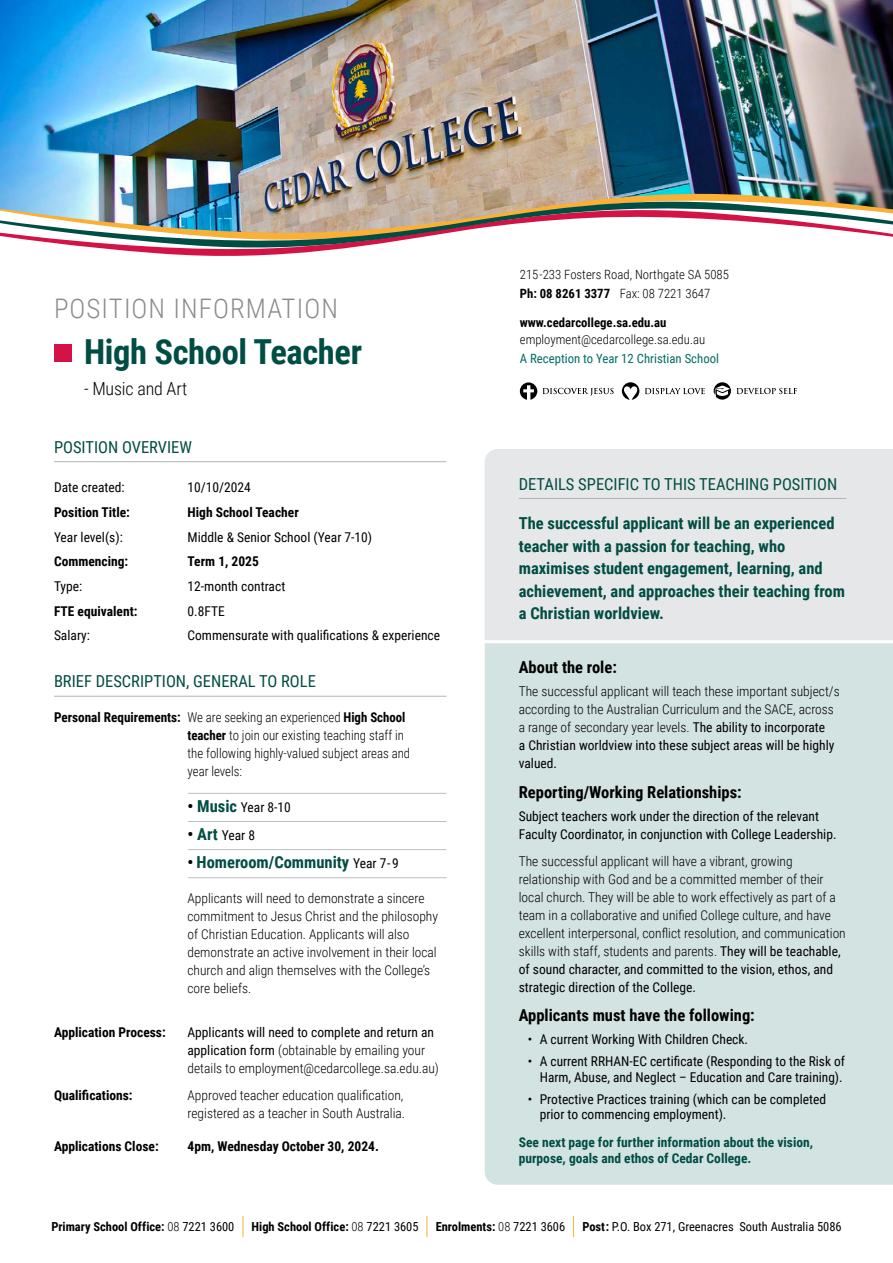
<style>
.page{position:relative;width:893px;height:1263px;background:#fff}
.page>*{position:absolute;margin:0;border:0;box-sizing:border-box;transform-origin:0 0}
.t1{font:700 34.5px "Roboto Condensed";letter-spacing:-.01em;color:#004d43}
.t2{font:300 27px "Roboto Condensed";letter-spacing:.04em;color:#8a8c8e}
.t3{font:300 18px "Roboto Condensed";letter-spacing:-.01em;color:#000}
.t4{font:700 16.5px/22.5px "Roboto Condensed";color:#004d43}
.t5{font:16.5px "Roboto Condensed";color:#004d43}
.t6{font:700 16.5px "Roboto Condensed";color:#000}
.t7{font:300 13.5px/18px "Roboto Condensed";color:#000}
.t8{font:13.5px/15.8px "Roboto Condensed";color:#000}
.t9{font:700 13.5px "Roboto Condensed";color:#000}
.t10{font:300 13.5px/18px "Roboto Condensed";color:#000;scale:.95 1}
.t11{font:700 13.5px/16.2px "Roboto Condensed";color:#004d43}
.t12{font:300 12.75px/18.9px "Roboto Condensed";color:#000}
.t13{font:12.75px "Roboto Condensed";color:#006c65}
.t14{font:700 12.75px "Roboto Condensed";color:#000}
.t15{font:700 12.45px "Roboto Condensed";color:#000}
.t16{font:12.45px "Roboto Condensed";color:#000}
.s1{font-weight:700}
.s2{font-weight:700;font-size:16.5px}
.s3{font-weight:700;font-size:16.5px;color:#004d43}
.s4{color:#000}
.s5{font-weight:400;font-size:13.5px;color:#000}
.s6{font-weight:400}
.s7{font-weight:300}
</style>
<div class="page">
<img style="left:0;top:0;width:893px;height:178px">
<img style="left:0;top:178px;width:893px;height:8px">
<img style="left:0;top:186px;width:893px;height:70px">
<hr style="left:54px;top:461px;width:392px;height:1px;background:#b1b4b6">
<hr style="left:54px;top:696px;width:392px;height:1px;background:#b1b4b6">
<svg style="left:243px;top:1216px;width:1px;height:21px"></svg>
<svg style="left:427px;top:1216px;width:1px;height:21px"></svg>
<svg style="left:573px;top:1216px;width:1px;height:21px"></svg>
<div style="left:54px;top:344px;width:17px;height:18px;background:#d31245"></div>
<svg style="left:622px;top:382px;width:17px;height:18px"></svg>
<svg style="left:520px;top:382px;width:94px;height:18px"></svg>
<svg style="left:645px;top:388px;width:60px;height:6px"></svg>
<svg style="left:714px;top:382px;width:83px;height:18px"></svg>
<div style="left:485px;top:643px;width:408px;height:542px;background:#d3e3e1"></div>
<div style="left:485px;top:449px;width:408px;height:193px;background:#e6e7e8"></div>
<hr style="left:519px;top:498px;width:327px;height:1px;background:#b1b4b6">
<hr style="left:480px;top:640px;width:413px;height:3px;background:#fff">
<hr style="left:188px;top:849px;width:258px;height:1px;background:#bcbec0">
<hr style="left:188px;top:877px;width:258px;height:1px;background:#bcbec0">
<hr style="left:188px;top:821px;width:258px;height:1px;background:#bcbec0">
<hr style="left:188px;top:793px;width:258px;height:1px;background:#bcbec0">
<h2 class="t2" style="left:54px;top:290px;width:285px">POSITION INFORMATION</h2>
<h1 class="t1" style="left:84px;top:328px;width:280px">High School Teacher</h1>
<h3 class="t3" style="left:84px;top:376px;width:105px">- Music and Art</h3>
<p class="t5" style="left:54px;top:435px;width:140px">POSITION OVERVIEW</p>
<p class="t8" style="left:54px;top:479px;width:72px">Date created:</p>
<p class="t8" style="left:188px;top:479px;width:65px">10/10/2024</p>
<p class="t9" style="left:54px;top:503px;width:77px">Position Title:</p>
<p class="t9" style="left:188px;top:503px;width:113px">High School Teacher</p>
<p class="t8" style="left:54px;top:528px;width:70px">Year level(s):</p>
<p class="t8" style="left:188px;top:528px;width:186px">Middle &amp; Senior School (Year 7-10)</p>
<p class="t9" style="left:54px;top:552px;width:76px">Commencing:</p>
<p class="t9" style="left:188px;top:552px;width:73px">Term 1, 2025</p>
<p class="t8" style="left:54px;top:578px;width:30px">Type:</p>
<p class="t8" style="left:188px;top:578px;width:99px">12-month contract</p>
<p class="t9" style="left:54px;top:601px;width:85px">FTE equivalent:</p>
<p class="t8" style="left:188px;top:602px;width:39px">0.8FTE</p>
<p class="t8" style="left:54px;top:627px;width:38px">Salary:</p>
<p class="t8" style="left:188px;top:627px;width:254px">Commensurate with qualifications &amp; experience</p>
<p class="t5" style="left:54px;top:670px;width:263px">BRIEF DESCRIPTION, GENERAL TO ROLE</p>
<p class="t10" style="left:188px;top:708px;width:236px;text-indent:-134px"><span class="s1">Personal Requirements:</span> We are seeking an experienced <span class="s1">High School teacher</span> to join our existing teaching staff in the following highly-valued subject areas and year levels:</p>
<p class="t8" style="left:188px;top:799px;width:105px"><span class="s2">•</span> <span class="s3">Music</span> Year 8-10</p>
<p class="t8" style="left:188px;top:827px;width:69px"><span class="s2">•</span> <span class="s3">Art</span> Year 8</p>
<p class="t4" style="left:188px;top:851px;width:213px"><span class="s4">•</span> Homeroom/Community <span class="s5">Year 7- 9</span></p>
<p class="t7" style="left:187px;top:888px;width:252px">Applicants will need to demonstrate a sincere commitment to Jesus Christ and the philosophy of Christian Education. Applicants will also demonstrate an active involvement in their local church and align themselves with the College’s core beliefs.</p>
<p class="t9" style="left:54px;top:1023px;width:113px">Application Process:</p>
<p class="t7" style="left:187px;top:1023px;width:253px"><span class="s6">Applicants will need to complete and return an application form</span> (obtainable by emailing your details to employment@cedarcollege.sa.edu.au)</p>
<p class="t9" style="left:54px;top:1085px;width:80px">Qualifications:</p>
<p class="t7" style="left:187px;top:1085px;width:219px">Approved teacher education qualification, registered as a teacher in South Australia.</p>
<p class="t9" style="left:54px;top:1137px;width:106px">Applications Close:</p>
<p class="t9" style="left:187px;top:1137px;width:193px">4pm, Wednesday October 30, 2024.</p>
<p class="t12" style="left:520px;top:265px;width:211px">215-233 Fosters Road, Northgate SA 5085<br><span class="s1">Ph: 08 8261 3377</span> Fax: 08 7221 3647</p>
<p class="t14" style="left:520px;top:313px;width:148px">www.cedarcollege.sa.edu.au</p>
<p class="t12" style="left:520px;top:329px;width:187px">employment@cedarcollege.sa.edu.au</p>
<p class="t13" style="left:520px;top:349px;width:201px">A Reception to Year 12 Christian School</p>
<p class="t5" style="left:519px;top:472px;width:320px">DETAILS SPECIFIC TO THIS TEACHING POSITION</p>
<p class="t4" style="left:519px;top:511px;width:328px">The successful applicant will be an experienced teacher with a passion for teaching, who maximises student engagement, learning, and achievement, and approaches their teaching from a Christian worldview.</p>
<p class="t6" style="left:519px;top:655px;width:100px">About the role:</p>
<p class="t7" style="left:519px;top:682px;width:322px">The successful applicant will teach these important subject/s according to the Australian Curriculum and the SACE, across a range of secondary year levels. <span class="s6">The ability to incorporate<br>a Christian worldview into these subject areas will be highly valued.</span></p>
<p class="t6" style="left:519px;top:780px;width:224px">Reporting/Working Relationships:</p>
<p class="t8" style="left:519px;top:807px;width:319px;line-height:18px">Subject teachers work under the direction of the relevant<br>Faculty Coordinator, in conjunction with College Leadership.</p>
<p class="t7" style="left:519px;top:851px;width:328px">The successful applicant will have a vibrant, growing relationship with God and be a committed member of their local church. They will be able to work effectively as part of a team in a collaborative and unified College culture, and have excellent interpersonal, conflict resolution, and communication skills with staff, students and parents. <span class="s6">They will be teachable, of sound character, and committed to the vision, ethos, and strategic direction of the College.</span></p>
<p class="t6" style="left:519px;top:1004px;width:238px">Applicants must have the following:</p>
<p class="t8" style="left:528px;top:1030px;width:222px">• A current Working With Children Check.</p>
<p class="t8" style="left:528px;top:1053px;width:319px;text-align:right">• A current RRHAN-EC certificate (Responding to the Risk of<br>Harm, Abuse, and Neglect – Education and Care training).</p>
<p class="t8" style="left:540px;top:1090px;width:288px;text-indent:-12px">• Protective Practices training (which can be completed prior to commencing employment).</p>
<p class="t11" style="left:519px;top:1133px;width:296px">See next page for further information about the vision, purpose, goals and ethos of Cedar College.</p>
<p class="t15" style="left:51px;top:1217px;width:185px">Primary School Office: <span class="s7">08</span> <span class="s6">7221 3600</span></p>
<p class="t15" style="left:252px;top:1217px;width:169px">High School Office: <span class="s7">08</span> <span class="s6">7221 3605</span></p>
<p class="t15" style="left:436px;top:1217px;width:131px">Enrolments: <span class="s7">08</span> <span class="s6">7221 3606</span></p>
<p class="t16" style="left:582px;top:1217px;width:261px"><span class="s1">Post:</span> P.O. Box 271, Greenacres South Australia 5086</p>
</div>
